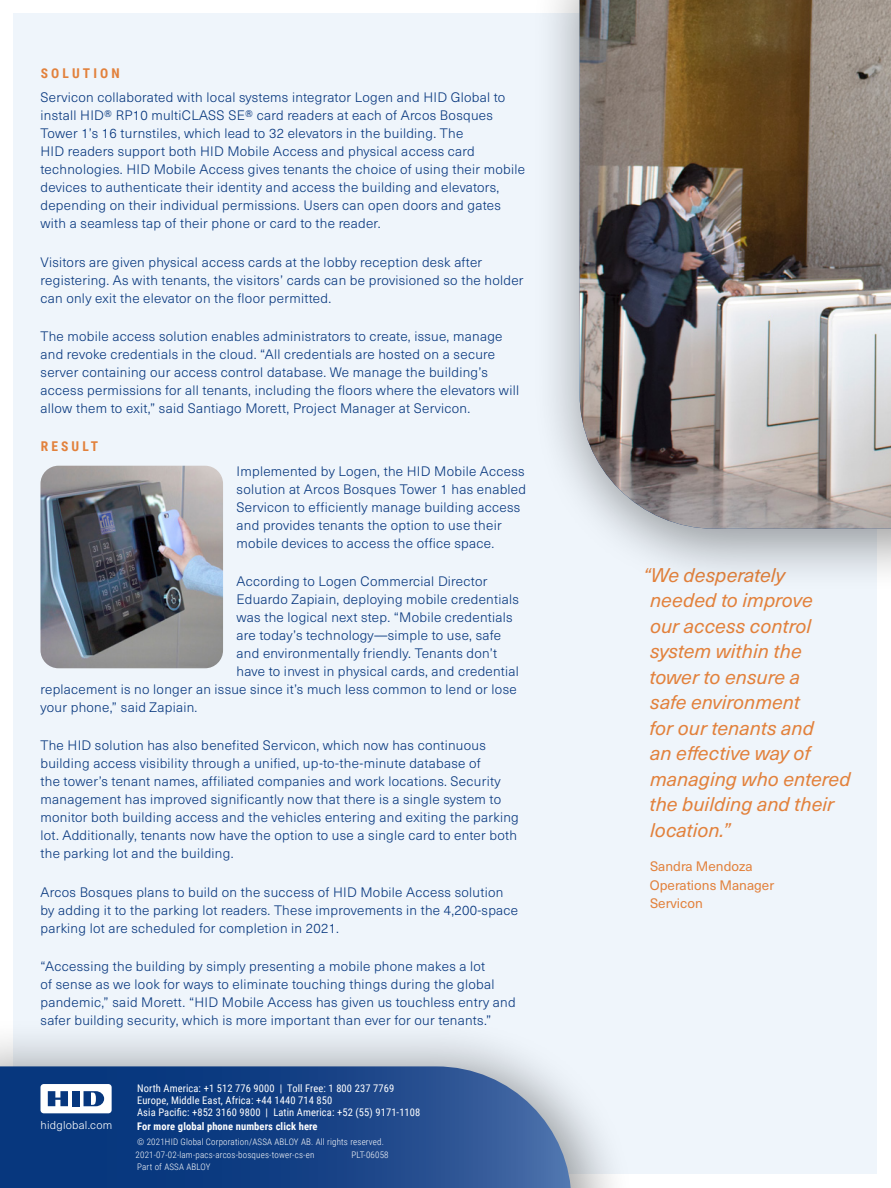
<style>
.page{position:relative;width:891px;height:1188px;background:#fff}
.page>*{position:absolute;margin:0;border:0;box-sizing:border-box;transform-origin:0 0}
.Quote_Orange{font:italic 19.5px/25.5px "Neue Haas Unica Pro";color:#e2813c}
.Body{font:300 13.5px/18px "Neue Haas Unica Pro";letter-spacing:.02em;color:#07377e}
.Quote_Author_Orange{font:13.5px "Neue Haas Unica Pro";color:#e2813c}
.Subhead_Orange{font:700 13.5px "Roboto Condensed";letter-spacing:.235em;color:#e2813c}
.t1{font:300 11.25px "Neue Haas Unica Pro";letter-spacing:.02em;color:#fff}
.t2{font:10.5px/12.1px "Roboto Condensed";letter-spacing:.01em;color:#fff}
.t3{font:700 10.5px "Roboto Condensed";letter-spacing:.01em;color:#fff}
.t4{font:300 9px "Roboto Condensed";letter-spacing:.02em;color:#fff}
</style>
<div class="page">
<div style="left:14px;top:14px;width:864px;height:1160px;background:#eff5fb"></div>
<div style="left:0;top:1017px;width:636px;height:171px;background:#000;opacity:.37"></div>
<svg style="left:0;top:1066px;width:571px;height:122px;background:#234d8d"></svg>
<div style="left:41px;top:1084px;width:71px;height:29px;background:#fff;border-radius:3px"></div>
<div style="left:72px;top:1091px;width:8px;height:15px;background:#07377e"></div>
<svg style="left:48px;top:1091px;width:20px;height:15px"></svg>
<svg style="left:84px;top:1091px;width:20px;height:15px"></svg>
<div style="left:531px;top:0;width:360px;height:594px;background:#000;opacity:.37"></div>
<img style="left:580px;top:0;width:311px;height:529px">
<img style="left:40px;top:466px;width:183px;height:202px">
<p class="Subhead_Orange" style="left:41px;top:63px;width:81px">SOLUTION</p>
<p class="Body" style="left:40px;top:89px;width:486px">Servicon collaborated with local systems integrator Logen and HID Global to install HID® RP10 multiCLASS SE® card readers at each of Arcos Bosques Tower 1’s 16 turnstiles, which lead to 32 elevators in the building. The<br>HID readers support both HID Mobile Access and physical access card technologies. HID Mobile Access gives tenants the choice of using their mobile devices to authenticate their identity and access the building and elevators, depending on their individual permissions. Users can open doors and gates with a seamless tap of their phone or card to the reader.</p>
<p class="Body" style="left:40px;top:253px;width:485px">Visitors are given physical access cards at the lobby reception desk after registering. As with tenants, the visitors’ cards can be provisioned so the holder can only exit the elevator on the floor permitted.</p>
<p class="Body" style="left:40px;top:327px;width:480px">The mobile access solution enables administrators to create, issue, manage and revoke credentials in the cloud. “All credentials are hosted on a secure server containing our access control database. We manage the building’s access permissions for all tenants, including the floors where the elevators will allow them to exit,” said Santiago Morett, Project Manager at Servicon.</p>
<p class="Subhead_Orange" style="left:41px;top:437px;width:59px">RESULT</p>
<p class="Body" style="left:237px;top:462px;width:291px">Implemented by Logen, the HID Mobile Access solution at Arcos Bosques Tower 1 has enabled Servicon to efficiently manage building access and provides tenants the option to use their mobile devices to access the office space.</p>
<p class="Body" style="left:237px;top:573px;width:252px">According to Logen Commercial Director</p>
<p class="Body" style="left:237px;top:591px;width:284px">Eduardo Zapiain, deploying mobile credentials</p>
<p class="Body" style="left:237px;top:609px;width:278px">was the logical next step. “Mobile credentials</p>
<p class="Body" style="left:237px;top:627px;width:266px">are today’s technology—simple to use, safe</p>
<p class="Body" style="left:237px;top:645px;width:262px">and environmentally friendly. Tenants don’t</p>
<p class="Body" style="left:237px;top:663px;width:284px">have to invest in physical cards, and credential</p>
<p class="Body" style="left:40px;top:681px;width:478px">replacement is no longer an issue since it’s much less common to lend or lose</p>
<p class="Body" style="left:40px;top:699px;width:158px">your phone,” said Zapiain.</p>
<p class="Body" style="left:40px;top:737px;width:480px">The HID solution has also benefited Servicon, which now has continuous building access visibility through a unified, up-to-the-minute database of<br>the tower’s tenant names, affiliated companies and work locations. Security management has improved significantly now that there is a single system to monitor both building access and the vehicles entering and exiting the parking lot. Additionally, tenants now have the option to use a single card to enter both the parking lot and the building.</p>
<p class="Body" style="left:40px;top:883px;width:479px">Arcos Bosques plans to build on the success of HID Mobile Access solution by adding it to the parking lot readers. These improvements in the 4,200-space parking lot are scheduled for completion in 2021.</p>
<p class="Body" style="left:40px;top:957px;width:477px">“Accessing the building by simply presenting a mobile phone makes a lot<br>of sense as we look for ways to eliminate touching things during the global pandemic,” said Morett. “HID Mobile Access has given us touchless entry and safer building security, which is more important than ever for our tenants.”</p>
<p class="t1" style="left:40px;top:1118px;width:73px">hidglobal.com</p>
<p class="t2" style="left:137px;top:1082px;width:285px">North America: +1 512 776 9000 | Toll Free: 1 800 237 7769<br>Europe, Middle East, Africa: +44 1440 714 850<br>Asia Pacific: +852 3160 9800 | Latin America: +52 (55) 9171-1108</p>
<p class="t3" style="left:137px;top:1119px;width:182px">For more global phone numbers click here</p>
<p class="t4" style="left:137px;top:1135px;width:248px">© 2021HID Global Corporation/ASSA ABLOY AB. All rights reserved.</p>
<p class="t4" style="left:137px;top:1161px;width:75px">Part of ASSA ABLOY</p>
<p class="t4" style="left:136px;top:1148px;width:180px">2021-07-02-lam-pacs-arcos-bosques-tower-cs-en</p>
<p class="t4" style="left:352px;top:1148px;width:39px">PLT-06058</p>
<p class="Quote_Orange" style="left:649px;top:563px;width:203px;text-indent:-6px">“We desperately needed to improve<br>our access control system within the tower to ensure a<br>safe environment<br>for our tenants and<br>an effective way of managing who entered the building and their location.”</p>
<p class="Quote_Author_Orange" style="left:650px;top:858px;width:104px">Sandra Mendoza</p>
<p class="Quote_Author_Orange" style="left:650px;top:877px;width:126px">Operations Manager</p>
<p class="Quote_Author_Orange" style="left:650px;top:896px;width:54px">Servicon</p>
</div>
